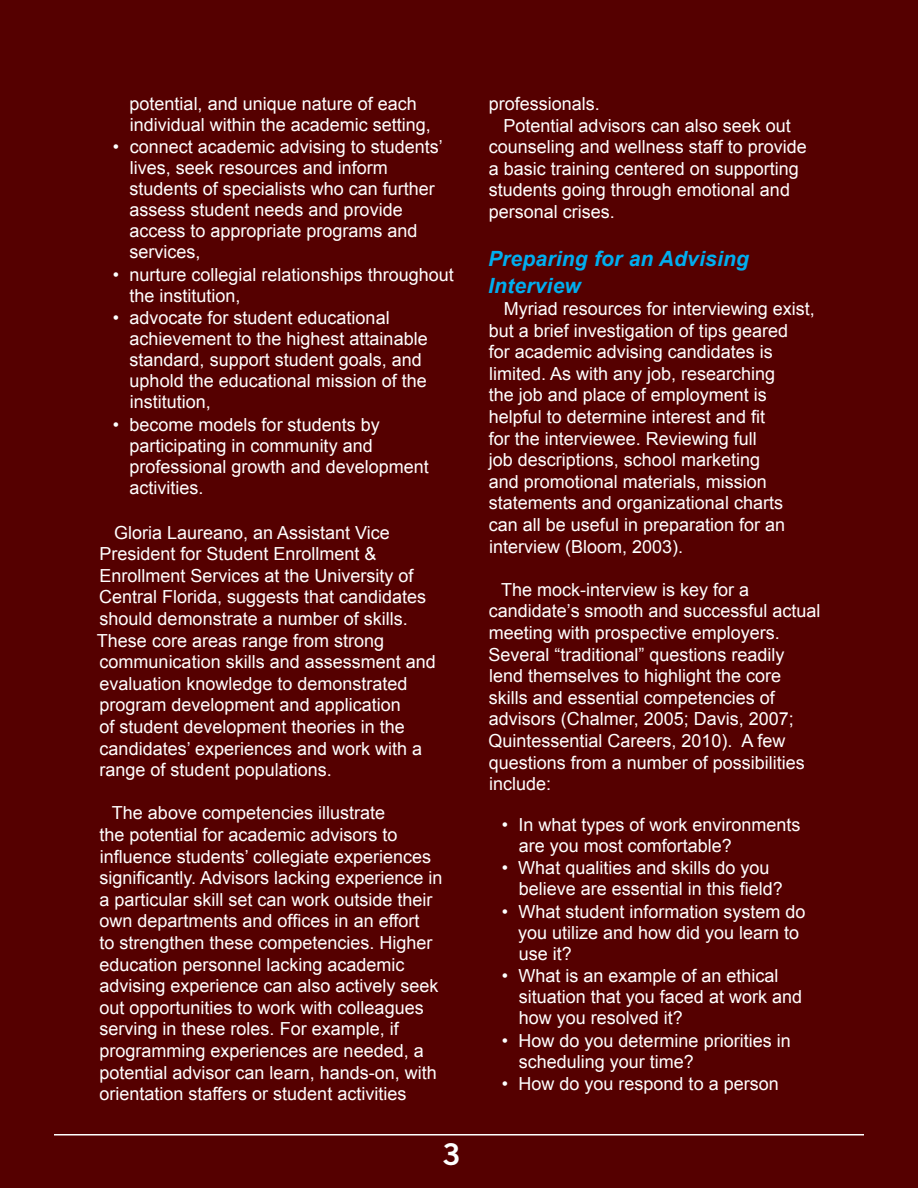
<style>
.page{position:relative;width:918px;height:1188px;background:#500}
.page>*{position:absolute;margin:0;border:0;box-sizing:border-box;transform-origin:0 0}
.t1{font:30px "Trade Gothic LT Std Bd 2";color:#fff}
.t2{font:italic 700 21px/27px "Arial";letter-spacing:.01em;color:#00aeef}
.t3{font:18px/21.6px "Arial";color:#fff}
</style>
<div class="page">
<hr style="left:54px;top:1134px;width:810px;height:2px;background:#fff">
<p class="t3" style="left:130px;top:93px;width:303px;line-height:21px">potential, and unique nature of each individual within the academic setting,</p>
<p class="t3" style="left:130px;top:137px;width:315px;line-height:21px;text-indent:-17px">• connect academic advising to students’ lives, seek resources and inform students of specialists who can further assess student needs and provide access to appropriate programs and services,</p>
<p class="t3" style="left:129px;top:264px;width:326px;line-height:21px;text-indent:-17px">• nurture collegial relationships throughout the institution,</p>
<p class="t3" style="left:130px;top:308px;width:300px;line-height:21px;text-indent:-17px">• advocate for student educational achievement to the highest attainable standard, support student goals, and uphold the educational mission of the institution,</p>
<p class="t3" style="left:130px;top:414px;width:301px;line-height:21px;text-indent:-17px">• become models for students by participating in community and professional growth and development activities.</p>
<p class="t3" style="left:97px;top:522px;width:340px;text-indent:17px">Gloria Laureano, an Assistant Vice President for Student Enrollment &amp; Enrollment Services at the University of Central Florida, suggests that candidates should demonstrate a number of skills.<br>These core areas range from strong communication skills and assessment and evaluation knowledge to demonstrated program development and application<br>of student development theories in the candidates’ experiences and work with a range of student populations.</p>
<p class="t3" style="left:99px;top:803px;width:344px;text-indent:13px">The above competencies illustrate<br>the potential for academic advisors to influence students’ collegiate experiences significantly. Advisors lacking experience in a particular skill set can work outside their own departments and offices in an effort<br>to strengthen these competencies. Higher education personnel lacking academic advising experience can also actively seek out opportunities to work with colleagues serving in these roles. For example, if programming experiences are needed, a potential advisor can learn, hands-on, with orientation staffers or student activities</p>
<h1 class="t1" style="left:442px;top:1135px;width:20px">3</h1>
<p class="t3" style="left:489px;top:93px;width:113px">professionals.</p>
<p class="t3" style="left:504px;top:115px;width:289px">Potential advisors can also seek out</p>
<p class="t3" style="left:489px;top:136px;width:319px">counseling and wellness staff to provide</p>
<p class="t3" style="left:489px;top:158px;width:312px">a basic training centered on supporting</p>
<p class="t3" style="left:489px;top:179px;width:303px">students going through emotional and</p>
<p class="t3" style="left:489px;top:201px;width:128px">personal crises.</p>
<p class="t2" style="left:488px;top:246px;width:262px">Preparing for an Advising<br>Interview</p>
<p class="t3" style="left:489px;top:298px;width:328px;text-indent:15px">Myriad resources for interviewing exist, but a brief investigation of tips geared<br>for academic advising candidates is limited. As with any job, researching<br>the job and place of employment is helpful to determine interest and fit<br>for the interviewee. Reviewing full<br>job descriptions, school marketing<br>and promotional materials, mission statements and organizational charts can all be useful in preparation for an interview (Bloom, 2003).</p>
<p class="t3" style="left:488px;top:579px;width:334px;text-indent:13px">The mock-interview is key for a candidate’s smooth and successful actual meeting with prospective employers.<br>Several “traditional” questions readily lend themselves to highlight the core skills and essential competencies of advisors (Chalmer, 2005; Davis, 2007; Quintessential Careers, 2010). A few questions from a number of possibilities include:</p>
<p class="t3" style="left:519px;top:814px;width:283px;line-height:21px;text-indent:-17px">• In what types of work environments are you most comfortable?</p>
<p class="t3" style="left:519px;top:858px;width:266px;line-height:21px;text-indent:-17px">• What qualities and skills do you believe are essential in this field?</p>
<p class="t3" style="left:518px;top:901px;width:289px;line-height:21px;text-indent:-16px">• What student information system do you utilize and how did you learn to use it?</p>
<p class="t3" style="left:519px;top:966px;width:285px;line-height:21px;text-indent:-17px">• What is an example of an ethical situation that you faced at work and how you resolved it?</p>
<p class="t3" style="left:519px;top:1030px;width:273px;line-height:21px;text-indent:-17px">• How do you determine priorities in scheduling your time?</p>
<p class="t3" style="left:502px;top:1073px;width:278px">• How do you respond to a person</p>
</div>
